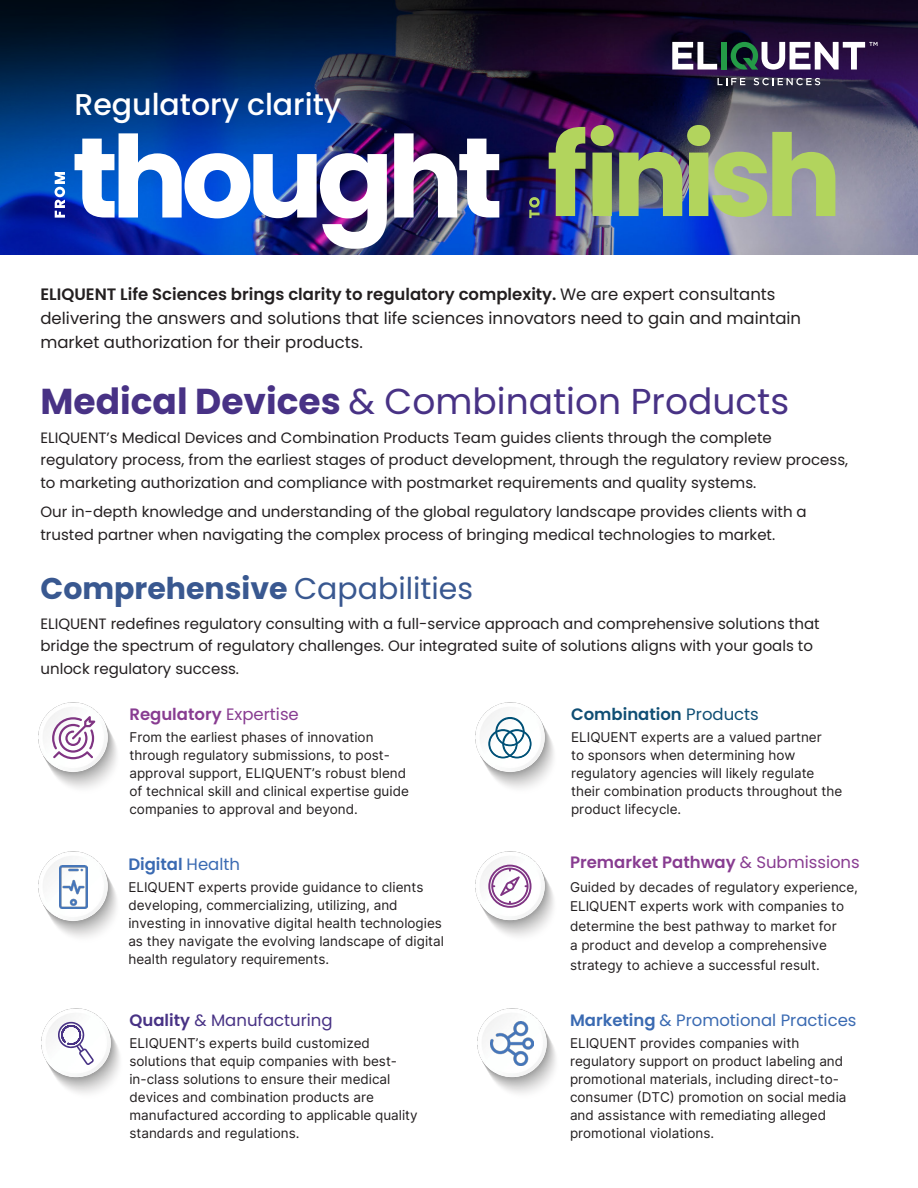
<style>
.page{position:relative;width:918px;height:1188px;background:#fff}
.page>*{position:absolute;margin:0;border:0;box-sizing:border-box;transform-origin:0 0}
.t1{font:700 113.7px "Poppins";letter-spacing:-.06em;color:#fff}
.t2{font:36px "Poppins";color:#483285}
.t3{font:700 30px "Poppins";color:#395890}
.t4{font:500 30px "Poppins";color:#fff}
.t5{font:16.5px/24px "Poppins";color:#231f20}
.t6{font:600 16.5px "Poppins";color:#883c91}
.t7{font:16.5px "Poppins";color:#3a6ab2}
.t8{font:16.5px "Poppins";color:#483285}
.t9{font:600 16.5px "Poppins";color:#0f4e74}
.t10{font:600 16.5px "Poppins";color:#3a6ab2}
.t11{font:15px/22.5px "Poppins";color:#231f20}
.t12{font:13.5px/18px "Inter";color:#231f20}
.s1{color:#b2d45d}
.s2{font-weight:600}
.s3{font-weight:700}
.s4{font-weight:400}
</style>
<div class="page">
<img style="left:0;top:0;width:918px;height:255px">
<img style="left:477px;top:1008px;width:79px;height:85px">
<img style="left:490px;top:1022px;width:44px;height:43px">
<img style="left:41px;top:1008px;width:79px;height:85px">
<svg style="left:58px;top:1022px;width:36px;height:43px"></svg>
<img style="left:475px;top:703px;width:79px;height:85px">
<svg style="left:489px;top:718px;width:42px;height:40px"></svg>
<div style="left:495px;top:717px;width:30px;height:29px;border:1px solid #005177;border-radius:50%"></div>
<div style="left:488px;top:729px;width:30px;height:29px;border:1px solid #005177;border-radius:50%"></div>
<div style="left:502px;top:729px;width:30px;height:29px;border:1px solid #005177;border-radius:50%"></div>
<img style="left:39px;top:703px;width:78px;height:85px">
<svg style="left:52px;top:716px;width:43px;height:43px"></svg>
<img style="left:39px;top:852px;width:78px;height:85px">
<img style="left:60px;top:865px;width:28px;height:43px">
<img style="left:490px;top:851px;width:64px;height:85px">
<img style="left:475px;top:852px;width:70px;height:69px">
<svg style="left:488px;top:865px;width:44px;height:43px"></svg>
<div style="left:721px;top:42px;width:6px;height:28px;background:#249b47"></div>
<svg style="left:672px;top:42px;width:45px;height:28px"></svg>
<svg style="left:718px;top:78px;width:27px;height:7px"></svg>
<svg style="left:754px;top:78px;width:66px;height:7px"></svg>
<svg style="left:731px;top:42px;width:146px;height:28px"></svg>
<svg style="left:55px;top:172px;width:10px;height:46px"></svg>
<svg style="left:529px;top:197px;width:11px;height:21px"></svg>
<h3 class="t4" style="left:74px;top:87px;width:268px">Regulatory clarity</h3>
<h1 class="t1" style="left:72px;top:112px;width:771px">thought <span class="s1">finish</span></h1>
<p class="t5" style="left:40px;top:283px;width:762px"><span class="s2">ELIQUENT Life Sciences brings clarity to regulatory complexity.</span> We are expert consultants delivering the answers and solutions that life sciences innovators need to gain and maintain market authorization for their products.</p>
<h2 class="t2" style="left:40px;top:380px;width:750px"><span class="s3">Medical Devices</span> &amp; Combination Products</h2>
<p class="t11" style="left:40px;top:426px;width:809px">ELIQUENT’s Medical Devices and Combination Products Team guides clients through the complete regulatory process, from the earliest stages of product development, through the regulatory review process, to marketing authorization and compliance with postmarket requirements and quality systems.</p>
<p class="t11" style="left:40px;top:501px;width:768px">Our in-depth knowledge and understanding of the global regulatory landscape provides clients with a trusted partner when navigating the complex process of bringing medical technologies to market.</p>
<h3 class="t3" style="left:40px;top:571px;width:434px">Comprehensive <span class="s4">Capabilities</span></h3>
<p class="t11" style="left:40px;top:612px;width:781px">ELIQUENT redefines regulatory consulting with a full-service approach and comprehensive solutions that bridge the spectrum of regulatory challenges. Our integrated suite of solutions aligns with your goals to unlock regulatory success.</p>
<p class="t6" style="left:129px;top:705px;width:171px">Regulatory <span class="s4">Expertise</span></p>
<p class="t12" style="left:129px;top:728px;width:281px">From the earliest phases of innovation through regulatory submissions, to post&shy;approval support, ELIQUENT’s robust blend of technical skill and clinical expertise guide companies to approval and beyond.</p>
<p class="t10" style="left:128px;top:855px;width:113px">Digital <span class="s4">Health</span></p>
<p class="t12" style="left:128px;top:878px;width:317px">ELIQUENT experts provide guidance to clients developing, commercializing, utilizing, and investing in innovative digital health technologies as they navigate the evolving landscape of digital health regulatory requirements.</p>
<p class="t8" style="left:129px;top:1010px;width:205px"><span class="s2">Quality</span> &amp; Manufacturing</p>
<p class="t12" style="left:129px;top:1034px;width:290px">ELIQUENT’s experts build customized solutions that equip companies with best&shy;in-class solutions to ensure their medical devices and combination products are manufactured according to applicable quality standards and regulations.</p>
<p class="t9" style="left:571px;top:705px;width:189px">Combination <span class="s4">Products</span></p>
<p class="t12" style="left:571px;top:728px;width:273px">ELIQUENT experts are a valued partner<br>to sponsors when determining how regulatory agencies will likely regulate their combination products throughout the product lifecycle.</p>
<p class="t6" style="left:570px;top:853px;width:291px">Premarket Pathway <span class="s4">&amp; Submissions</span></p>
<p class="t12" style="left:570px;top:877px;width:290px;line-height:19.5px">Guided by decades of regulatory experience, ELIQUENT experts work with companies to determine the best pathway to market for<br>a product and develop a comprehensive strategy to achieve a successful result.</p>
<p class="t7" style="left:570px;top:1011px;width:288px"><span class="s2">Marketing</span> &amp; Promotional Practices</p>
<p class="t12" style="left:570px;top:1034px;width:278px">ELIQUENT provides companies with regulatory support on product labeling and promotional materials, including direct-to&shy;consumer (DTC) promotion on social media and assistance with remediating alleged promotional violations.</p>
</div>
